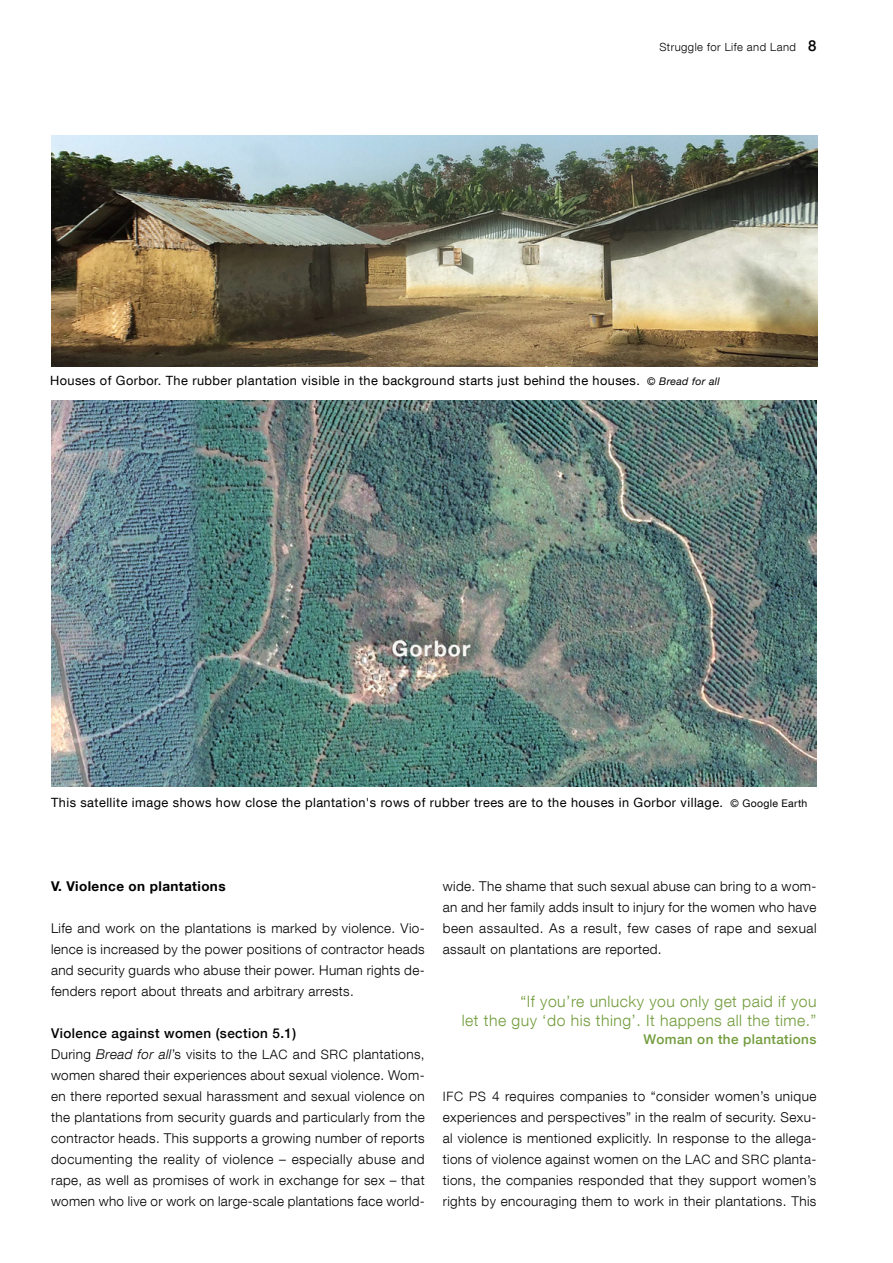
<style>
.page{position:relative;width:893px;height:1263px;background:#fff}
.page>*{position:absolute;margin:0;border:0;box-sizing:border-box;transform-origin:0 0}
._04_Zitat{font:300 15.75px/18.3px "Helvetica Neue LT Com";letter-spacing:.03em;color:#729c3c;text-align:right}
._02_Lauftext_oE{font:300 13.5px/21px "Helvetica Neue LT Com";letter-spacing:.025em;color:#000;text-align:justify}
._01-C_Zwischentitel{font:500 13.5px "Helvetica Neue LT Com";letter-spacing:.03em;color:#000}
._01-B_Zwischentitel{font:700 13.5px "Helvetica Neue LT Com";letter-spacing:.03em;color:#000}
._04_Zitat-2{font:500 13.5px "Helvetica Neue LT Com";letter-spacing:.03em;color:#729c3c}
._05_Bildlegende{font:12.75px "Helvetica Neue LT Com";letter-spacing:.035em;color:#000}
.t1{font:300 11.25px "Helvetica Neue LT Com";letter-spacing:.04em;color:#000}
.s1{font-weight:500;font-size:15px}
.s2{font-size:10.5px}
.s3{font-family:"Helvetica Neue";font-style:italic;font-size:10.5px}
.s4{font-style:italic}
.s5{font-size:12.9px}
</style>
<div class="page">
<img style="left:52px;top:135px;width:765px;height:232px">
<img style="left:51px;top:401px;width:765px;height:385px">
<p class="t1" style="left:659px;top:40px;width:158px">Struggle for Life and Land <span class="s1">8</span></p>
<p class="_05_Bildlegende" style="left:50px;top:372px;width:671px">Houses of Gorbor. The rubber plantation visible in the background starts just behind the houses. <span class="s2">©</span> <span class="s3">Bread for all</span></p>
<p class="_05_Bildlegende" style="left:51px;top:794px;width:758px">This satellite image shows how close the plantation's rows of rubber trees are to the houses in Gorbor village. <span class="s2">© Google Earth</span></p>
<p class="_01-B_Zwischentitel" style="left:51px;top:878px;width:176px">V. Violence on plantations</p>
<p class="_02_Lauftext_oE" style="left:51px;top:917px;width:375px">Life and work on the plantations is marked by violence. Vio&shy;lence is increased by the power positions of contractor heads and security guards who abuse their power. Human rights de&shy;fenders report about threats and arbitrary arrests.</p>
<p class="_01-C_Zwischentitel" style="left:51px;top:1025px;width:247px">Violence against women (section 5.1)</p>
<p class="_02_Lauftext_oE" style="left:51px;top:1043px;width:375px">During <span class="s4">Bread for all</span>’s visits to the <span class="s5">LAC</span> and <span class="s5">SRC</span> plantations, women shared their experiences about sexual violence. Wom&shy;en there reported sexual harassment and sexual violence on the plantations from security guards and particularly from the contractor heads. This supports a growing number of reports documenting the reality of violence – especially abuse and rape, as well as promises of work in exchange for sex – that women who live or work on large-scale plantations face world-</p>
<p class="_02_Lauftext_oE" style="left:443px;top:875px;width:375px">wide. The shame that such sexual abuse can bring to a wom&shy;an and her family adds insult to injury for the women who have been assaulted. As a result, few cases of rape and sexual assault on plantations are reported.</p>
<p class="_04_Zitat" style="left:462px;top:992px;width:356px">“If you’re unlucky you only get paid if you<br>let the guy ‘do his thing’. It happens all the time.”</p>
<p class="_04_Zitat-2" style="left:644px;top:1031px;width:174px">Woman on the plantations</p>
<p class="_02_Lauftext_oE" style="left:443px;top:1085px;width:375px"><span class="s5">IFC PS</span> 4 requires companies to “consider women’s unique experiences and perspectives” in the realm of security. Sexu&shy;al violence is mentioned explicitly. In response to the allega&shy;tions of violence against women on the <span class="s5">LAC</span> and <span class="s5">SRC</span> planta&shy;tions, the companies responded that they support women’s rights by encouraging them to work in their plantations. This</p>
</div>
